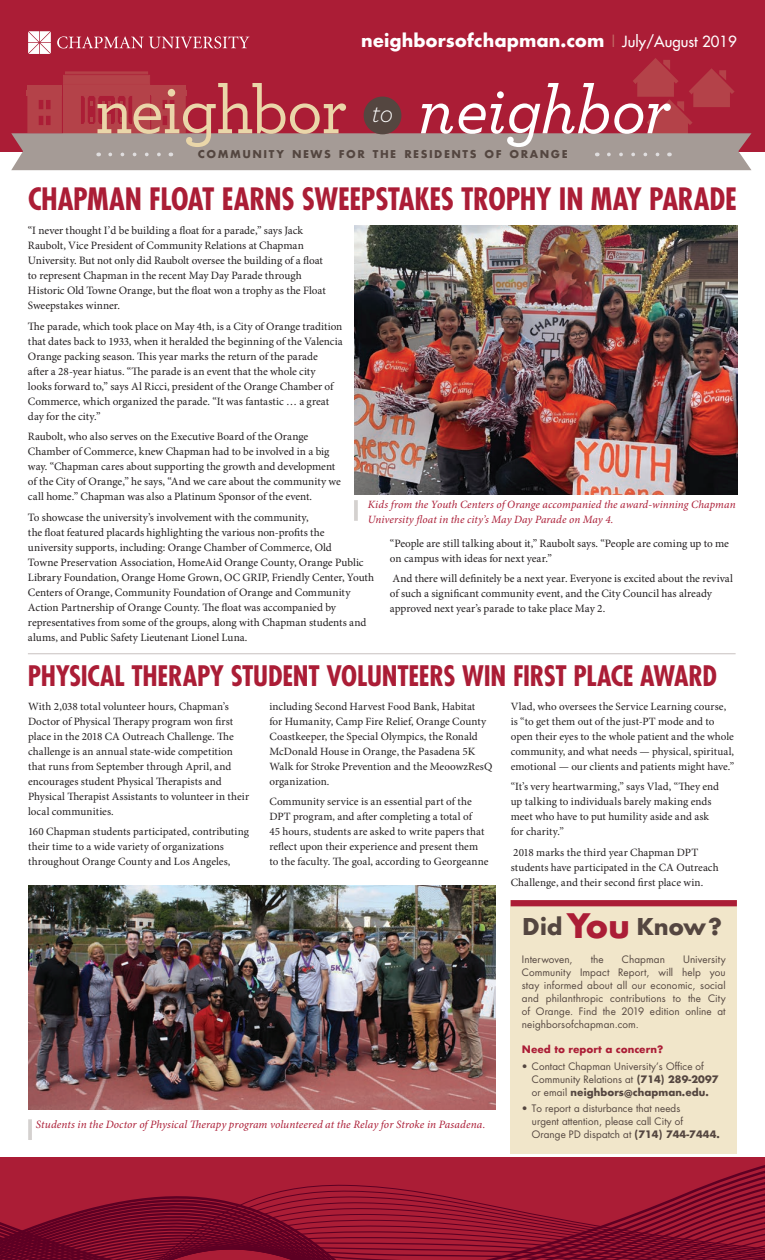
<style>
.page{position:relative;width:765px;height:1260px;background:#fff}
.page>*{position:absolute;margin:0;border:0;box-sizing:border-box;transform-origin:0 0}
.t1{font:500 68.75px "Archer Pro";letter-spacing:-.025em;color:#ead6a9}
.t2{font:700 condensed 30px "Futura";letter-spacing:-.01em;color:#ab1d36}
.t3{font:700 condensed 27.5px "Futura";letter-spacing:-.01em;color:#ab1d36}
.t4{font:700 22.5px "Futura";letter-spacing:-.015em;color:#544640}
.t5{font:700 17.5px "Futura";color:#fff}
.t6{font:11.25px/15px "Minion Pro";letter-spacing:-.005em;color:#231f20}
.t7{font:italic 11.25px "Minion Pro";letter-spacing:.01em;color:#ab1d36}
.t8{font:11.12px/15px "Minion Pro";color:#231f20}
.t9{font:italic 11.12px/15px "Minion Pro";letter-spacing:.005em;color:#ab1d36}
.t10{font:700 10.5px "Futura";letter-spacing:.145em;color:#544640}
.t11{font:10px/13.1px "Futura";letter-spacing:.005em;color:#544640}
.t12{font:700 10px "Futura";color:#ab1d36}
.s1{font-weight:400;font-size:15px;color:#c36b66}
.s2{font-weight:400;font-size:15px}
.s3{font-style:italic;color:#fff}
.s4{font-size:32.88px;color:#ab1d36}
.s5{font-weight:700}
</style>
<div class="page">
<div style="left:0;top:0;width:765px;height:152px;background:#ab1d36"></div>
<svg style="left:0;top:1158px;width:765px;height:102px"></svg>
<svg style="left:11px;top:31px;width:741px;height:139px"></svg>
<div style="left:364px;top:97px;width:37px;height:37px;background:#544640;border-radius:50%"></div>
<hr style="left:28px;top:653px;width:708px;height:1px;background:#c9c2c0">
<img style="left:354px;top:225px;width:383px;height:270px">
<hr style="left:354px;top:500px;width:4px;height:21px;background:#d7d4d2">
<hr style="left:28px;top:1119px;width:4px;height:21px;background:#d8d4d3">
<div style="left:511px;top:900px;width:226px;height:253px;background:#f1e6ca"></div>
<img style="left:28px;top:885px;width:468px;height:225px">
<div style="left:511px;top:900px;width:226px;height:6px;background:#ab1d36"></div>
<h3 class="t5" style="left:361px;top:28px;width:377px">neighborsofchapman.com <span class="s1">|</span> <span class="s2">July/August 2019</span></h3>
<h1 class="t1" style="left:95px;top:61px;width:577px">neighbor <sup>to</sup> <span class="s3">neighbor</span></h1>
<p class="t10" style="left:198px;top:146px;width:371px">COMMUNITY NEWS FOR THE RESIDENTS OF ORANGE</p>
<h2 class="t2" style="left:28px;top:180px;width:710px">CHAPMAN FLOAT EARNS SWEEPSTAKES TROPHY IN MAY PARADE</h2>
<p class="t6" style="left:28px;top:223px;width:299px">“I never thought I’d be building a float for a parade,” says Jack Raubolt, Vice President of Community Relations at Chapman University. But not only did Raubolt oversee the building of a float to represent Chapman in the recent May Day Parade through Historic Old Towne Orange, but the float won a trophy as the Float Sweepstakes winner.</p>
<p class="t6" style="left:28px;top:319px;width:316px">The parade, which took place on May 4th, is a City of Orange tradition that dates back to 1933, when it heralded the beginning of the Valencia Orange packing season. This year marks the return of the parade<br>after a 28-year hiatus. “The parade is an event that the whole city<br>looks forward to,” says Al Ricci, president of the Orange Chamber of Commerce, which organized the parade. “It was fantastic … a great day for the city.”</p>
<p class="t6" style="left:28px;top:430px;width:314px">Raubolt, who also serves on the Executive Board of the Orange Chamber of Commerce, knew Chapman had to be involved in a big way. “Chapman cares about supporting the growth and development of the City of Orange,” he says, “And we care about the community we call home.” Chapman was also a Platinum Sponsor of the event.</p>
<p class="t6" style="left:28px;top:510px;width:348px">To showcase the university’s involvement with the community,<br>the float featured placards highlighting the various non-profits the<br>university supports, including: Orange Chamber of Commerce, Old<br>Towne Preservation Association, HomeAid Orange County, Orange Public Library Foundation, Orange Home Grown, OC GRIP, Friendly Center, Youth Centers of Orange, Community Foundation of Orange and Community Action Partnership of Orange County. The float was accompanied by representatives from some of the groups, along with Chapman students and alums, and Public Safety Lieutenant Lionel Luna.</p>
<p class="t9" style="left:368px;top:498px;width:369px">Kids from the Youth Centers of Orange accompanied the award-winning Chapman<br>University float in the city’s May Day Parade on May 4.</p>
<p class="t6" style="left:390px;top:536px;width:341px">“People are still talking about it,” Raubolt says. “People are coming up to me on campus with ideas for next year.”</p>
<p class="t6" style="left:390px;top:572px;width:345px">And there will definitely be a next year. Everyone is excited about the revival of such a significant community event, and the City Council has already approved next year’s parade to take place May 2.</p>
<h3 class="t3" style="left:28px;top:658px;width:691px">PHYSICAL THERAPY STUDENT VOLUNTEERS WIN FIRST PLACE AWARD</h3>
<p class="t8" style="left:28px;top:699px;width:223px">With 2,038 total volunteer hours, Chapman’s Doctor of Physical Therapy program won first place in the 2018 CA Outreach Challenge. The challenge is an annual state-wide competition that runs from September through April, and encourages student Physical Therapists and Physical Therapist Assistants to volunteer in their local communities.</p>
<p class="t8" style="left:28px;top:825px;width:222px">160 Chapman students participated, contributing their time to a wide variety of organizations throughout Orange County and Los Angeles,</p>
<p class="t8" style="left:269px;top:699px;width:224px">including Second Harvest Food Bank, Habitat<br>for Humanity, Camp Fire Relief, Orange County Coastkeeper, the Special Olympics, the Ronald McDonald House in Orange, the Pasadena 5K Walk for Stroke Prevention and the MeoowzResQ organization.</p>
<p class="t8" style="left:269px;top:795px;width:221px">Community service is an essential part of the DPT program, and after completing a total of<br>45 hours, students are asked to write papers that reflect upon their experience and present them to the faculty. The goal, according to Georgeanne</p>
<p class="t7" style="left:36px;top:1117px;width:451px">Students in the Doctor of Physical Therapy program volunteered at the Relay for Stroke in Pasadena.</p>
<p class="t8" style="left:511px;top:699px;width:225px">Vlad, who oversees the Service Learning course, is “to get them out of the just-PT mode and to open their eyes to the whole patient and the whole community, and what needs — physical, spiritual, emotional — our clients and patients might have.”</p>
<p class="t8" style="left:511px;top:780px;width:210px">“It’s very heartwarming,” says Vlad, “They end up talking to individuals barely making ends meet who have to put humility aside and ask for charity.”</p>
<p class="t8" style="left:511px;top:846px;width:209px">2018 marks the third year Chapman DPT students have participated in the CA Outreach<br>Challenge, and their second first place win.</p>
<h3 class="t4" style="left:522px;top:911px;width:201px">Did <span class="s4">You</span> Know?</h3>
<p class="t11" style="left:522px;top:952px;width:52px">Interwoven,</p>
<p class="t11" style="left:591px;top:952px;width:15px">the</p>
<p class="t11" style="left:622px;top:952px;width:45px">Chapman</p>
<p class="t11" style="left:522px;top:952px;width:205px;text-align:justify;text-indent:161px">University Community Impact Report, will help you stay informed about all our economic, social and philanthropic contributions to the City of Orange. Find the 2019 edition online at neighborsofchapman.com.</p>
<p class="t12" style="left:522px;top:1042px;width:143px">Need to report a concern?</p>
<p class="t11" style="left:532px;top:1060px;width:188px;text-indent:-10px">• Contact Chapman University’s Office of<br>Community Relations at <span class="s5">(714) 289-2097 </span>or email <span class="s5">neighbors@chapman.edu.</span></p>
<p class="t11" style="left:532px;top:1102px;width:190px;text-indent:-10px">• To report a disturbance that needs<br>urgent attention, please call City of<br>Orange PD dispatch at <span class="s5">(714) 744-7444.</span></p>
</div>
